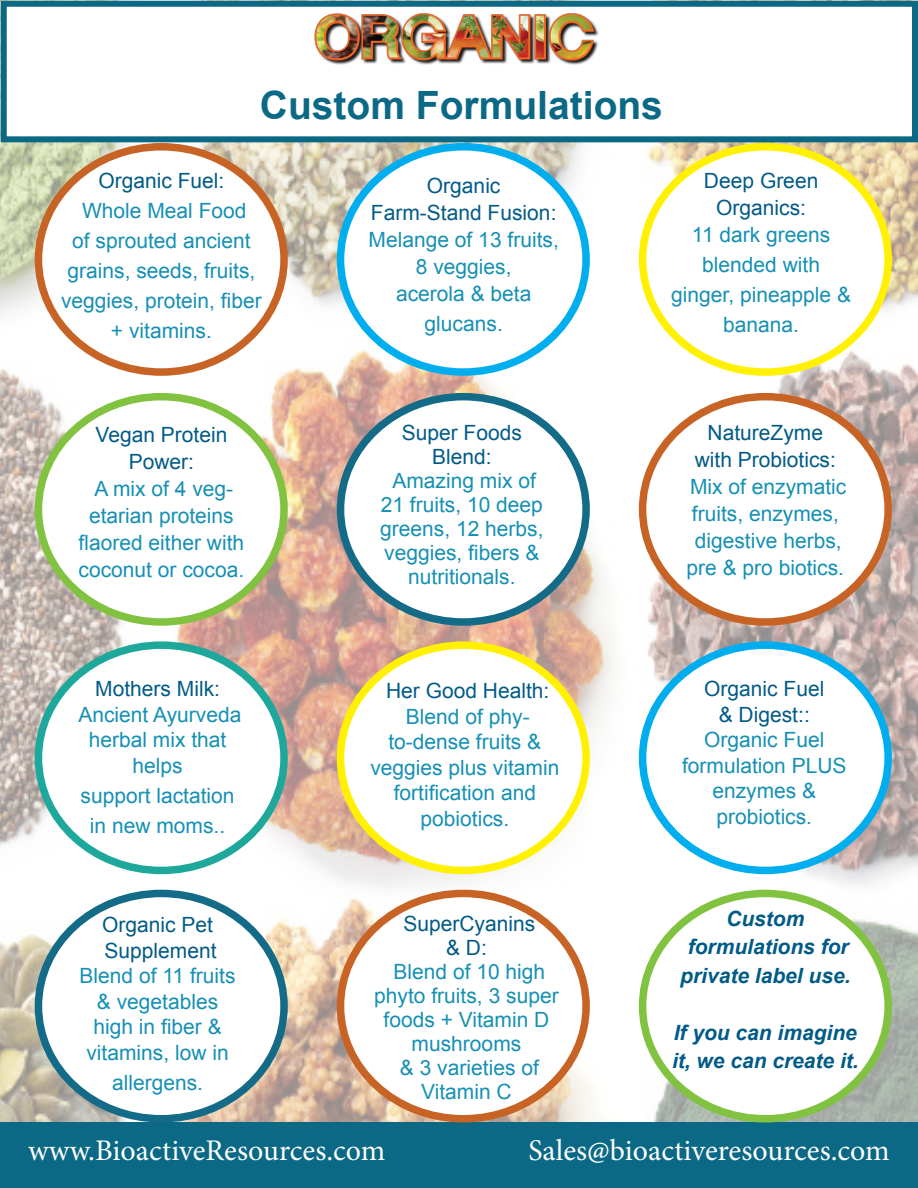
<style>
.page{position:relative;width:918px;height:1188px;background:#fff}
.page>*{position:absolute;margin:0;border:0;box-sizing:border-box;transform-origin:0 0}
.t1{font:700 39px "Arial";color:#0b6986}
.t2{font:30px "Minion Pro";color:#fff}
.t3{font:21px/25.5px "Arial";color:#1690b5;text-align:center}
.t4{font:21px/27px "Arial";color:#025b87;text-align:center}
.t5{font:italic 700 21px/28.5px "Arial";color:#025b87;text-align:center}
.s1{color:#025b87}
</style>
<div class="page">
<img style="left:0;top:0;width:918px;height:1123px">
<div style="left:4px;top:4px;width:911px;height:135px;background:#fff"></div>
<div style="left:1px;top:1px;width:917px;height:141px;border:6px solid #0b6986"></div>
<img style="left:314px;top:13px;width:285px;height:52px">
<div style="left:0;top:1123px;width:918px;height:65px;background:#0b6986"></div>
<div style="left:38px;top:147px;width:246px;height:225px;background:#fff;border-radius:50%"></div>
<div style="left:35px;top:143px;width:253px;height:233px;border:8px solid #c76325;border-radius:50%"></div>
<div style="left:341px;top:147px;width:245px;height:225px;background:#fff;border-radius:50%"></div>
<div style="left:337px;top:143px;width:253px;height:233px;border:8px solid #00aeef;border-radius:50%"></div>
<div style="left:643px;top:147px;width:245px;height:225px;background:#fff;border-radius:50%"></div>
<div style="left:639px;top:143px;width:253px;height:233px;border:8px solid #fff101;border-radius:50%"></div>
<div style="left:38px;top:397px;width:246px;height:225px;background:#fff;border-radius:50%"></div>
<div style="left:35px;top:393px;width:253px;height:233px;border:8px solid #81c340;border-radius:50%"></div>
<div style="left:341px;top:397px;width:245px;height:225px;background:#fff;border-radius:50%"></div>
<div style="left:337px;top:393px;width:253px;height:233px;border:8px solid #146b87;border-radius:50%"></div>
<div style="left:643px;top:397px;width:245px;height:225px;background:#fff;border-radius:50%"></div>
<div style="left:639px;top:393px;width:253px;height:233px;border:8px solid #c76325;border-radius:50%"></div>
<div style="left:38px;top:645px;width:246px;height:225px;background:#fff;border-radius:50%"></div>
<div style="left:35px;top:641px;width:253px;height:233px;border:8px solid #1ea89c;border-radius:50%"></div>
<div style="left:341px;top:645px;width:245px;height:225px;background:#fff;border-radius:50%"></div>
<div style="left:337px;top:641px;width:253px;height:233px;border:8px solid #fff101;border-radius:50%"></div>
<div style="left:643px;top:645px;width:245px;height:225px;background:#fff;border-radius:50%"></div>
<div style="left:639px;top:641px;width:253px;height:233px;border:8px solid #00aeef;border-radius:50%"></div>
<div style="left:38px;top:893px;width:246px;height:226px;background:#fff;border-radius:50%"></div>
<div style="left:35px;top:890px;width:253px;height:233px;border:8px solid #146b87;border-radius:50%"></div>
<div style="left:341px;top:893px;width:245px;height:226px;background:#fff;border-radius:50%"></div>
<div style="left:337px;top:890px;width:253px;height:233px;border:8px solid #c76325;border-radius:50%"></div>
<div style="left:643px;top:893px;width:245px;height:226px;background:#fff;border-radius:50%"></div>
<div style="left:639px;top:890px;width:253px;height:233px;border:8px solid #81c340;border-radius:50%"></div>
<p class="t1" style="left:260px;top:80px;width:405px">Custom Formulations</p>
<p class="t4" style="left:98px;top:167px;width:128px">Organic Fuel:</p>
<p class="t3" style="left:61px;top:196px;width:202px;line-height:30px">Whole Meal Food<br>of sprouted ancient grains, seeds, fruits, veggies, protein, fiber + vitamins.</p>
<p class="t4" style="left:427px;top:173px;width:75px">Organic</p>
<p class="t4" style="left:371px;top:200px;width:187px">Farm-Stand Fusion:</p>
<p class="t3" style="left:369px;top:227px;width:192px;line-height:27px">Melange of 13 fruits,<br>8 veggies,</p>
<p class="t3" style="left:396px;top:281px;width:137px">acerola &amp; beta</p>
<p class="t3" style="left:425px;top:311px;width:80px">glucans.</p>
<p class="t4" style="left:704px;top:168px;width:116px">Deep Green</p>
<p class="t4" style="left:716px;top:195px;width:91px">Organics:</p>
<p class="t3" style="left:692px;top:222px;width:140px">11 dark greens</p>
<p class="t3" style="left:702px;top:252px;width:119px">blended with</p>
<p class="t3" style="left:671px;top:280px;width:181px;line-height:30px">ginger, pineapple &amp; banana.</p>
<p class="t4" style="left:95px;top:421px;width:133px">Vegan Protein<br>Power:</p>
<p class="t3" style="left:79px;top:475px;width:167px;line-height:27px">A mix of 4 veg&shy;etarian proteins flaored either with coconut or cocoa.</p>
<p class="t4" style="left:402px;top:421px;width:122px;line-height:24px">Super Foods<br>Blend:</p>
<p class="t3" style="left:380px;top:469px;width:165px;line-height:24px">Amazing mix of<br>21 fruits, 10 deep greens, 12 herbs, veggies, fibers &amp;</p>
<p class="t3" style="left:408px;top:564px;width:109px">nutritionals.</p>
<p class="t4" style="left:708px;top:420px;width:117px">NatureZyme</p>
<p class="t4" style="left:695px;top:447px;width:143px">with Probiotics:</p>
<p class="t3" style="left:690px;top:474px;width:158px;line-height:27px;text-align:left">Mix of enzymatic fruits, enzymes,</p>
<p class="t3" style="left:687px;top:528px;width:159px;line-height:27px">digestive herbs, pre &amp; pro biotics.</p>
<p class="t4" style="left:95px;top:676px;width:126px">Mothers Milk:</p>
<p class="t3" style="left:78px;top:702px;width:165px">Ancient Ayurveda herbal mix that helps</p>
<p class="t3" style="left:81px;top:781px;width:156px;line-height:30px">support lactation in new moms..</p>
<p class="t4" style="left:102px;top:912px;width:112px">Organic Pet</p>
<p class="t3" style="left:80px;top:938px;width:158px"><span class="s1">Supplement<br></span>Blend of 11 fruits &amp; vegetables high in fiber &amp; vitamins, low in</p>
<p class="t3" style="left:112px;top:1070px;width:93px">allergens.</p>
<p class="t4" style="left:386px;top:678px;width:165px">Her Good Health:</p>
<p class="t3" style="left:370px;top:704px;width:191px">Blend of phy&shy;to-dense fruits &amp; veggies plus vitamin fortification and</p>
<p class="t3" style="left:421px;top:806px;width:90px">pobiotics.</p>
<p class="t4" style="left:403px;top:910px;width:133px">SuperCyanins</p>
<p class="t4" style="left:446px;top:934px;width:42px">&amp; D:</p>
<p class="t3" style="left:374px;top:959px;width:186px;line-height:24px">Blend of 10 high phyto fruits, 3 super foods + Vitamin D mushrooms</p>
<p class="t3" style="left:400px;top:1055px;width:140px">&amp; 3 varieties of</p>
<p class="t3" style="left:421px;top:1079px;width:92px">Vitamin C</p>
<p class="t4" style="left:704px;top:676px;width:122px">Organic Fuel</p>
<p class="t4" style="left:719px;top:701px;width:93px">&amp; Digest::</p>
<p class="t3" style="left:704px;top:727px;width:122px">Organic Fuel</p>
<p class="t3" style="left:682px;top:753px;width:166px">formulation PLUS</p>
<p class="t3" style="left:712px;top:778px;width:105px">enzymes &amp;</p>
<p class="t3" style="left:716px;top:804px;width:97px">probiotics.</p>
<p class="t5" style="left:726px;top:905px;width:80px">Custom</p>
<p class="t5" style="left:680px;top:933px;width:172px">formulations for private label use.</p>
<p class="t5" style="left:672px;top:1019px;width:188px;text-align:left">If you can imagine it, we can create it.</p>
<p class="t2" style="left:28px;top:1130px;width:359px">www.BioactiveResources.com</p>
<p class="t2" style="left:528px;top:1130px;width:363px">Sales@bioactiveresources.com</p>
</div>
